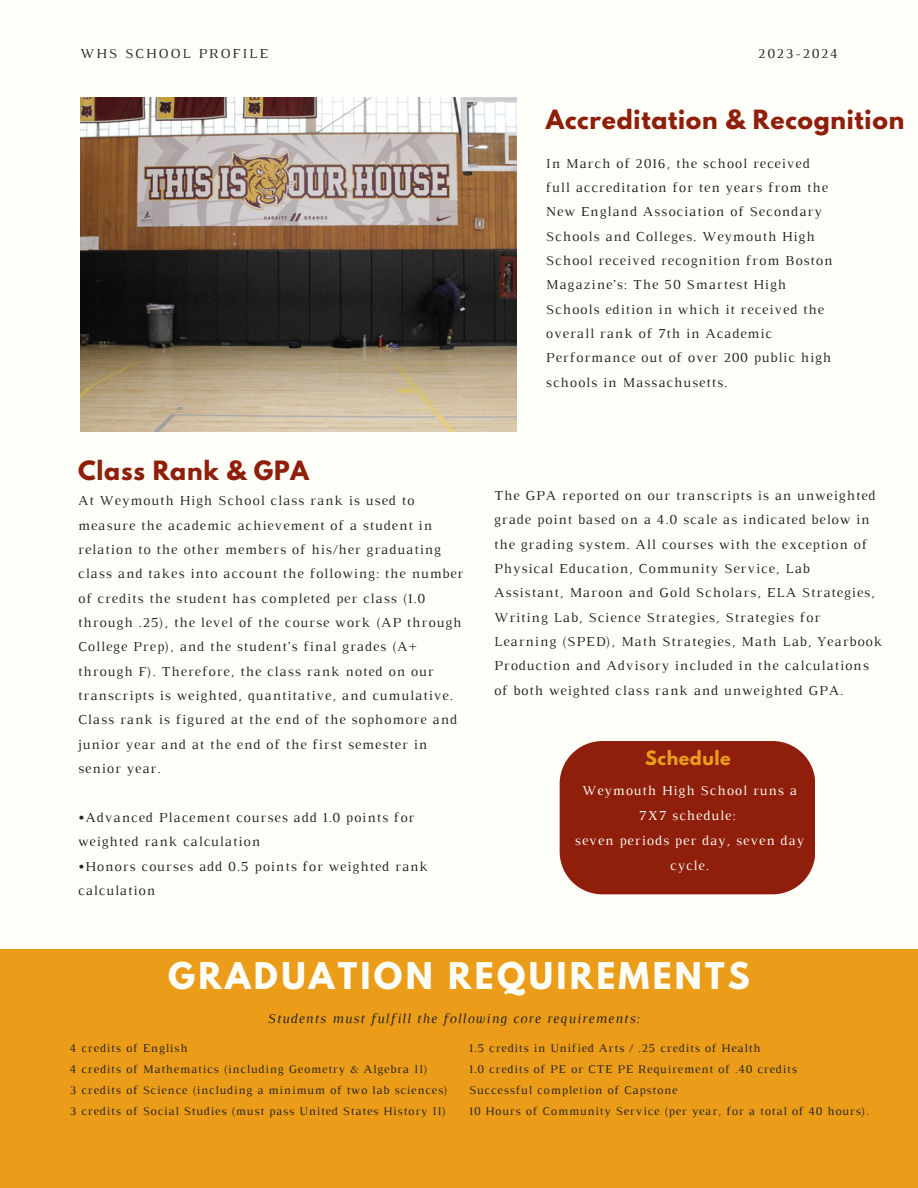
<style>
.page{position:relative;width:918px;height:1188px;background:#fffff9}
.page>*{position:absolute;margin:0;border:0;box-sizing:border-box;transform-origin:0 0}
.t1{font:700 32.7px "League Spartan";letter-spacing:.1em;color:#fffff9}
.t2{font:700 23.55px "League Spartan";letter-spacing:.03em;color:#8f1e0a}
.t3{font:700 17.55px "League Spartan";letter-spacing:.03em;color:#eb9c18}
.t4{font:13.95px/24.3px "Luthier";letter-spacing:.07em;color:#222}
.t5{font:13.95px/24.8px "Luthier";letter-spacing:.07em;color:#fffff9;text-align:center}
.t6{font:italic 13.95px "Luthier";letter-spacing:.07em;color:#222}
.t7{font:13.95px "Luthier";letter-spacing:.14em;color:#222}
.t8{font:12px "Luthier";letter-spacing:.07em;color:#222}
</style>
<div class="page">
<div style="left:0;top:949px;width:918px;height:239px;background:#eb9c18"></div>
<img style="left:80px;top:97px;width:437px;height:334px">
<div style="left:560px;top:741px;width:255px;height:153px;background:#8f1e0a"></div>
<p class="t7" style="left:80px;top:49px;width:189px">WHS SCHOOL PROFILE</p>
<p class="t7" style="left:758px;top:49px;width:81px">2023-2024</p>
<p class="t2" style="left:546px;top:107px;width:360px">Accreditation &amp; Recognition</p>
<p class="t2" style="left:78px;top:459px;width:232px">Class Rank &amp; GPA</p>
<p class="t4" style="left:78px;top:490px;width:387px">At Weymouth High School class rank is used to measure the academic achievement of a student in relation to the other members of his/her graduating class and takes into account the following: the number of credits the student has completed per class (1.0 through .25), the level of the course work (AP through College Prep), and the student’s final grades (A+ through F). Therefore, the class rank noted on our transcripts is weighted, quantitative, and cumulative.<br>Class rank is figured at the end of the sophomore and junior year and at the end of the first semester in senior year.</p>
<p class="t4" style="left:78px;top:806px;width:338px">•Advanced Placement courses add 1.0 points for weighted rank calculation</p>
<p class="t4" style="left:78px;top:855px;width:351px">•Honors courses add 0.5 points for weighted rank calculation</p>
<p class="t4" style="left:546px;top:152px;width:288px">In March of 2016, the school received full accreditation for ten years from the New England Association of Secondary Schools and Colleges. Weymouth High School received recognition from Boston Magazine’s: The 50 Smartest High Schools edition in which it received the overall rank of 7th in Academic Performance out of over 200 public high schools in Massachusetts.</p>
<p class="t4" style="left:494px;top:484px;width:390px">The GPA reported on our transcripts is an unweighted grade point based on a 4.0 scale as indicated below in the grading system. All courses with the exception of Physical Education, Community Service, Lab Assistant, Maroon and Gold Scholars, ELA Strategies, Writing Lab, Science Strategies, Strategies for Learning (SPED), Math Strategies, Math Lab, Yearbook Production and Advisory included in the calculations of both weighted class rank and unweighted GPA.</p>
<p class="t3" style="left:645px;top:750px;width:87px">Schedule</p>
<p class="t5" style="left:582px;top:780px;width:217px">Weymouth High School runs a<br>7X7 schedule:</p>
<p class="t5" style="left:575px;top:829px;width:231px">seven periods per day, seven day cycle.</p>
<p class="t1" style="left:168px;top:960px;width:583px">GRADUATION REQUIREMENTS</p>
<p class="t6" style="left:267px;top:1014px;width:374px">Students must fulfill the following core requirements:</p>
<p class="t8" style="left:70px;top:1044px;width:119px">4 credits of English</p>
<p class="t8" style="left:70px;top:1065px;width:359px">4 credits of Mathematics (including Geometry &amp; Algebra II)</p>
<p class="t8" style="left:70px;top:1086px;width:379px">3 credits of Science (including a minimum of two lab sciences)</p>
<p class="t8" style="left:70px;top:1107px;width:377px">3 credits of Social Studies (must pass United States History II)</p>
<p class="t8" style="left:469px;top:1044px;width:293px">1.5 credits in Unified Arts / .25 credits of Health</p>
<p class="t8" style="left:469px;top:1065px;width:329px">1.0 credits of PE or CTE PE Requirement of .40 credits</p>
<p class="t8" style="left:469px;top:1086px;width:210px">Successful completion of Capstone</p>
<p class="t8" style="left:469px;top:1107px;width:401px">10 Hours of Community Service (per year, for a total of 40 hours).</p>
</div>
